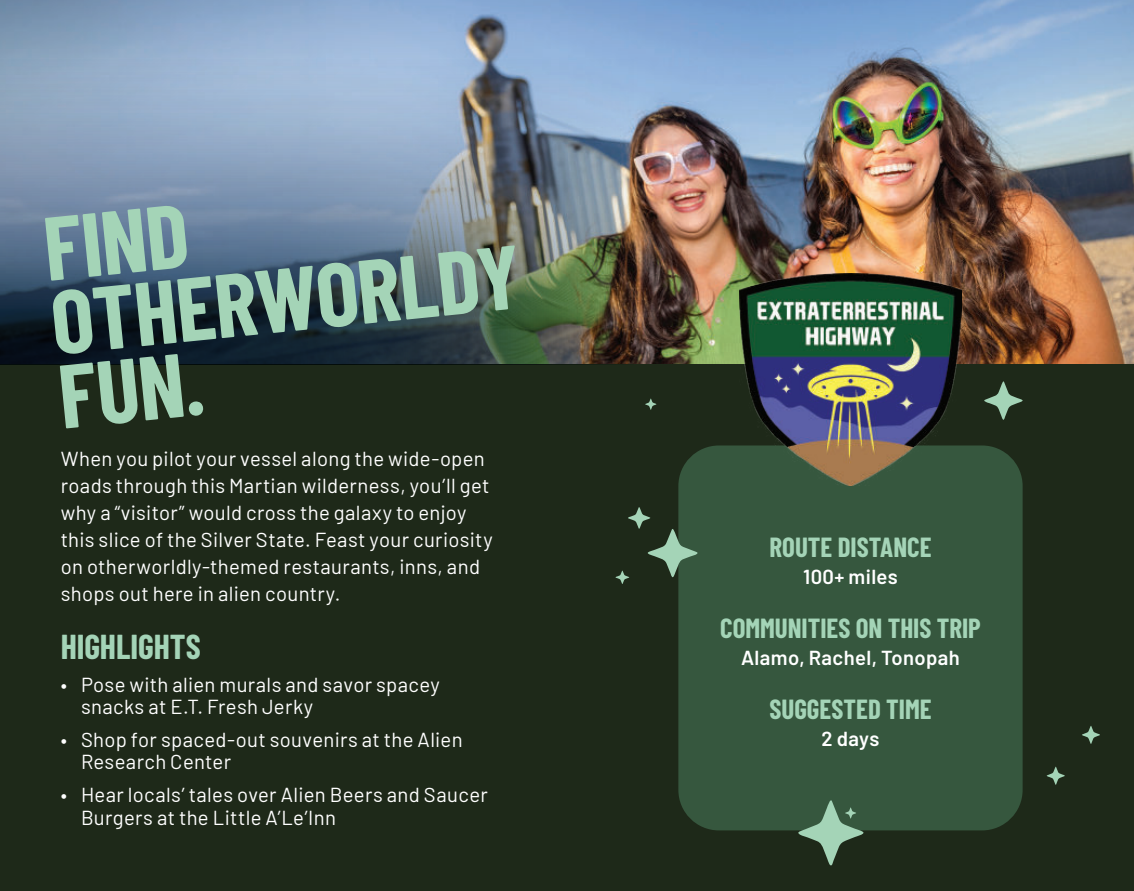
<style>
.page{position:relative;width:1134px;height:891px;background:#fff}
.page>*{position:absolute;margin:0;border:0;box-sizing:border-box;transform-origin:0 0}
.t1{font:700 90px/74.2px "Barlow Condensed";color:#a4d4b7}
.t2{font:700 33.75px "Barlow Condensed";letter-spacing:-.005em;color:#a4d4b7}
.t3{font:700 27px "Barlow Condensed";color:#a4d4b7}
.t4{font:20.25px/27px "Barlow";letter-spacing:.015em;color:#fff}
.t5{font:600 20.25px "Barlow";letter-spacing:.02em;color:#fff}
</style>
<div class="page">
<img style="left:634px;top:0;width:500px;height:364px">
<div style="left:0;top:364px;width:1134px;height:527px;background:#1e2919"></div>
<div style="left:678px;top:445px;width:345px;height:385px;background:#36573e;border-radius:41px"></div>
<svg style="left:615px;top:506px;width:83px;height:78px"></svg>
<svg style="left:797px;top:800px;width:67px;height:66px"></svg>
<svg style="left:984px;top:381px;width:39px;height:39px"></svg>
<svg style="left:1046px;top:766px;width:19px;height:19px"></svg>
<svg style="left:1082px;top:726px;width:18px;height:18px"></svg>
<svg style="left:645px;top:398px;width:12px;height:12px"></svg>
<img style="left:740px;top:273px;width:221px;height:213px">
<img style="left:0;top:0;width:634px;height:364px">
<h1 class="t1" style="left:40px;top:221px;width:473px;rotate:-6deg">FIND<br>OTHERWORLDY<br>FUN.</h1>
<p class="t4" style="left:61px;top:447px;width:434px">When you pilot your vessel along the wide-open roads through this Martian wilderness, you’ll get why a “visitor” would cross the galaxy to enjoy this slice of the Silver State. Feast your curiosity on otherworldly-themed restaurants, inns, and shops out here in alien country.</p>
<h2 class="t2" style="left:61px;top:635px;width:142px">HIGHLIGHTS</h2>
<p class="t4" style="left:81px;top:675px;width:360px;line-height:22.5px;text-indent:-20px">• Pose with alien murals and savor spacey snacks at E.T. Fresh Jerky</p>
<p class="t4" style="left:81px;top:730px;width:383px;line-height:22.5px;text-indent:-20px">• Shop for spaced-out souvenirs at the Alien<br>Research Center</p>
<p class="t4" style="left:81px;top:785px;width:408px;line-height:22.5px;text-indent:-20px">• Hear locals’ tales over Alien Beers and Saucer<br>Burgers at the Little A’Le’Inn</p>
<h3 class="t3" style="left:769px;top:537px;width:164px">ROUTE DISTANCE</h3>
<p class="t5" style="left:803px;top:569px;width:96px">100+ miles</p>
<h3 class="t3" style="left:720px;top:618px;width:262px">COMMUNITIES ON THIS TRIP</h3>
<p class="t5" style="left:741px;top:650px;width:220px">Alamo, Rachel, Tonopah</p>
<h3 class="t3" style="left:769px;top:699px;width:164px">SUGGESTED TIME</h3>
<p class="t5" style="left:822px;top:731px;width:59px">2 days</p>
</div>
